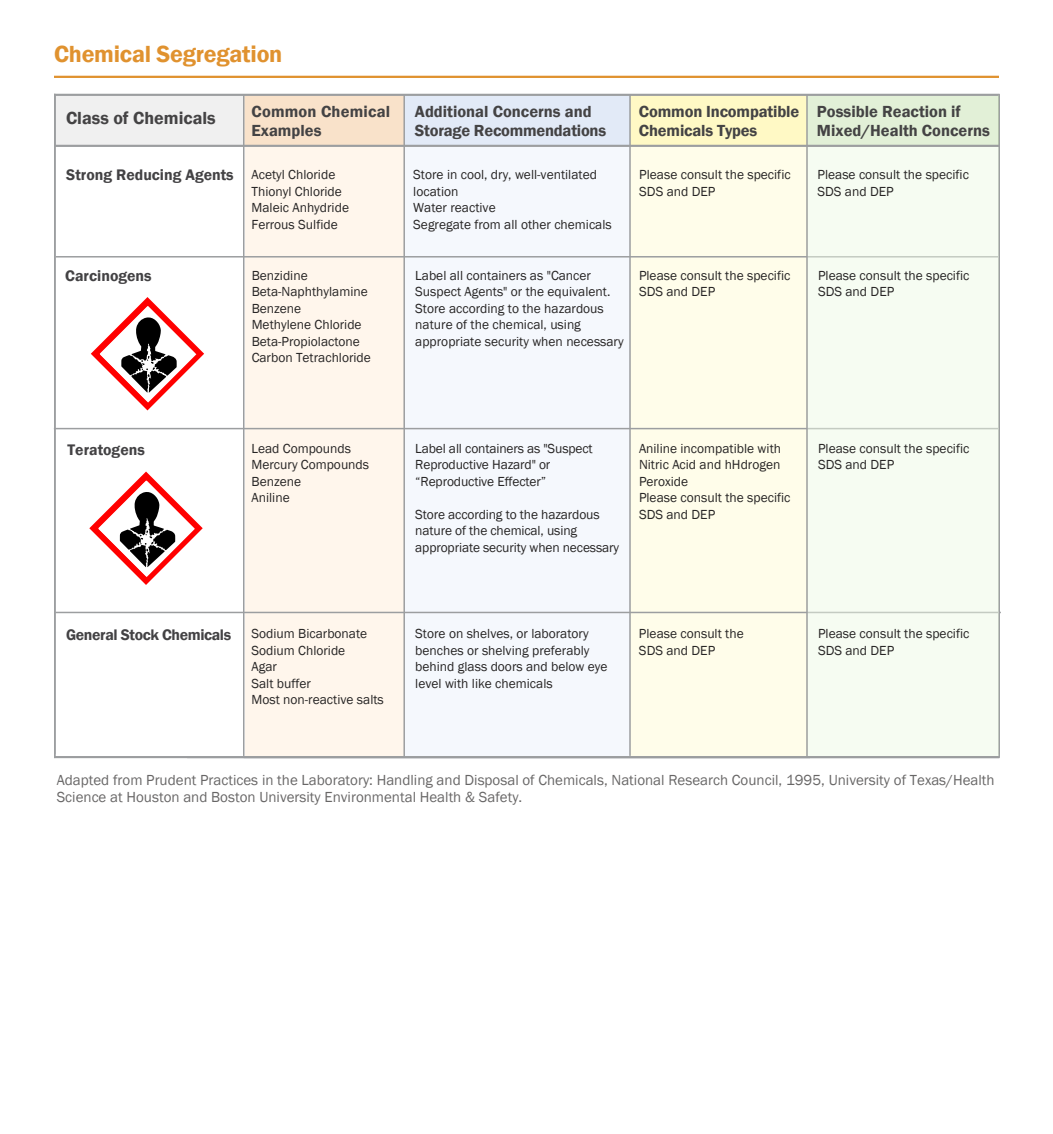
<style>
.page{position:relative;width:1053px;height:1134px;background:#fff}
.page>*{position:absolute;margin:0;border:0;box-sizing:border-box;transform-origin:0 0}
.t1{font:600 24px "Franklin Gothic";letter-spacing:-.01em;color:#e0922f}
.t2{font:600 18px "Franklin Gothic";color:#444344}
.t3{font:600 16.5px "Franklin Gothic";color:#444344}
.t4{font:600 15.75px "Franklin Gothic";color:#434244}
.t5{font:600 15.75px "Franklin Gothic";letter-spacing:-.025em;color:#434244}
.t6{font:15px/16.5px "Franklin Gothic";color:#272525}
.t7{font:13.5px/16.5px "Franklin Gothic";color:#272525}
</style>
<div class="page">
<hr style="left:54px;top:94px;width:2px;height:664px;background:#9c9ea0">
<hr style="left:998px;top:94px;width:2px;height:663px;background:#9c9ea0">
<hr style="left:54px;top:76px;width:945px;height:2px;background:#e0922f">
<div style="left:245px;top:95px;width:159px;height:661px;background:#fff6ec"></div>
<div style="left:404px;top:95px;width:226px;height:662px;background:#f5f8fd"></div>
<div style="left:630px;top:95px;width:177px;height:662px;background:#fffdea"></div>
<hr style="left:55px;top:612px;width:946px;height:1px;background:#9c9ea0">
<hr style="left:54px;top:428px;width:945px;height:1px;background:#9c9ea0">
<svg style="left:89px;top:472px;width:114px;height:113px"></svg>
<svg style="left:91px;top:297px;width:113px;height:113px"></svg>
<hr style="left:56px;top:256px;width:943px;height:2px;background:#9c9ea0">
<div style="left:807px;top:95px;width:192px;height:661px;background:#f6fcf2"></div>
<div style="left:807px;top:95px;width:192px;height:51px;background:#e2f0d7"></div>
<div style="left:631px;top:95px;width:176px;height:51px;background:#fff9c5"></div>
<div style="left:405px;top:94px;width:225px;height:52px;background:#e2eaf7"></div>
<div style="left:244px;top:95px;width:160px;height:51px;background:#f9e2ca"></div>
<div style="left:55px;top:95px;width:188px;height:51px;background:#f0f0f0"></div>
<hr style="left:54px;top:94px;width:2px;height:660px;background:#9c9ea0">
<hr style="left:54px;top:94px;width:944px;height:2px;background:#9c9ea0">
<hr style="left:54px;top:145px;width:945px;height:2px;background:#9c9ea0">
<hr style="left:243px;top:95px;width:1px;height:661px;background:#9c9ea0">
<hr style="left:403px;top:95px;width:2px;height:661px;background:#9c9ea0">
<hr style="left:629px;top:95px;width:2px;height:661px;background:#9c9ea0">
<hr style="left:806px;top:94px;width:2px;height:663px;background:#9c9ea0">
<hr style="left:54px;top:756px;width:946px;height:2px;background:#9c9ea0">
<h2 class="t1" style="left:54px;top:39px;width:230px">Chemical Segregation</h2>
<p class="t2" style="left:66px;top:107px;width:151px">Class of Chemicals</p>
<p class="t3" style="left:252px;top:101px;width:140px">Common Chemical</p>
<p class="t3" style="left:415px;top:101px;width:178px">Additional Concerns and</p>
<p class="t3" style="left:639px;top:101px;width:162px">Common Incompatible</p>
<p class="t3" style="left:817px;top:101px;width:145px">Possible Reaction if</p>
<p class="t3" style="left:251px;top:121px;width:72px">Examples</p>
<p class="t3" style="left:415px;top:121px;width:193px">Storage Recommendations</p>
<p class="t3" style="left:639px;top:121px;width:120px">Chemicals Types</p>
<p class="t3" style="left:817px;top:121px;width:175px">Mixed/Health Concerns</p>
<p class="t4" style="left:66px;top:165px;width:169px">Strong Reducing Agents</p>
<p class="t7" style="left:252px;top:167px;width:85px">Acetyl Chloride</p>
<p class="t7" style="left:413px;top:167px;width:185px">Store in cool, dry, well-ventilated</p>
<p class="t7" style="left:639px;top:167px;width:153px">Please consult the specific</p>
<p class="t7" style="left:818px;top:167px;width:153px">Please consult the specific</p>
<p class="t7" style="left:252px;top:183px;width:92px">Thionyl Chloride</p>
<p class="t7" style="left:413px;top:183px;width:47px">location</p>
<p class="t7" style="left:639px;top:183px;width:78px">SDS and DEP</p>
<p class="t7" style="left:818px;top:183px;width:78px">SDS and DEP</p>
<p class="t7" style="left:252px;top:200px;width:99px">Maleic Anhydride</p>
<p class="t7" style="left:413px;top:200px;width:84px">Water reactive</p>
<p class="t7" style="left:252px;top:216px;width:88px">Ferrous Sulfide</p>
<p class="t7" style="left:413px;top:216px;width:200px">Segregate from all other chemicals</p>
<p class="t4" style="left:65px;top:266px;width:88px">Carcinogens</p>
<p class="t7" style="left:252px;top:267px;width:121px">Benzidine<br>Beta-Naphthylamine<br>Benzene<br>Methylene Chloride<br>Beta-Propiolactone<br>Carbon Tetrachloride</p>
<p class="t7" style="left:415px;top:267px;width:210px">Label all containers as "Cancer Suspect Agents" or the equivalent.<br>Store according to the hazardous nature of the chemical, using appropriate security when necessary</p>
<p class="t7" style="left:639px;top:267px;width:153px">Please consult the specific<br>SDS and DEP</p>
<p class="t7" style="left:818px;top:267px;width:153px">Please consult the specific<br>SDS and DEP</p>
<p class="t4" style="left:68px;top:440px;width:79px">Teratogens</p>
<p class="t7" style="left:252px;top:440px;width:119px">Lead Compounds<br>Mercury Compounds<br>Benzene<br>Aniline</p>
<p class="t7" style="left:415px;top:440px;width:179px">Label all containers as "Suspect<br>Reproductive Hazard" or “Reproductive Effecter”</p>
<p class="t7" style="left:415px;top:506px;width:205px">Store according to the hazardous nature of the chemical, using appropriate security when necessary</p>
<p class="t7" style="left:639px;top:440px;width:153px">Aniline incompatible with<br>Nitric Acid and hHdrogen<br>Peroxide<br>Please consult the specific<br>SDS and DEP</p>
<p class="t7" style="left:818px;top:440px;width:153px">Please consult the specific<br>SDS and DEP</p>
<p class="t5" style="left:66px;top:625px;width:166px">General Stock Chemicals</p>
<p class="t7" style="left:252px;top:626px;width:134px">Sodium Bicarbonate<br>Sodium Chloride<br>Agar<br>Salt buffer<br>Most non-reactive salts</p>
<p class="t7" style="left:415px;top:626px;width:194px">Store on shelves, or laboratory benches or shelving preferably behind glass doors and below eye level with like chemicals</p>
<p class="t7" style="left:639px;top:626px;width:106px">Please consult the<br>SDS and DEP</p>
<p class="t7" style="left:818px;top:626px;width:153px">Please consult the specific<br>SDS and DEP</p>
<p class="t6" style="left:57px;top:772px;width:939px">Adapted from Prudent Practices in the Laboratory: Handling and Disposal of Chemicals, National Research Council, 1995, University of Texas/Health<br>Science at Houston and Boston University Environmental Health &amp; Safety.</p>
</div>
